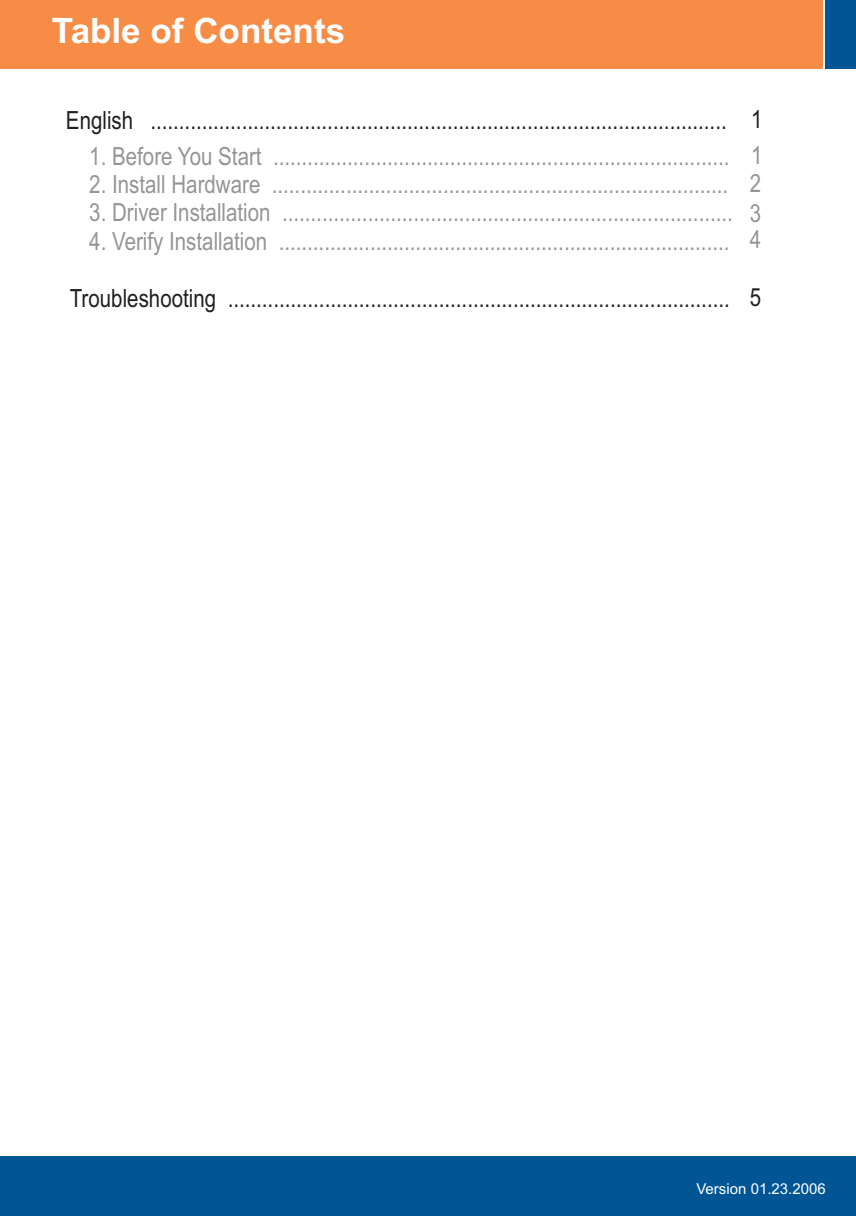
<style>
.page{position:relative;width:856px;height:1216px;background:#fff}
.page>*{position:absolute;margin:0;border:0;box-sizing:border-box;transform-origin:0 0}
.t1{font:900 37.5px "Arial";color:#fff}
.t2{font:700 35px "Arial";color:#fff}
.t3{font:25px/28.8px "Arial Narrow";color:#939598;text-align:justify}
.t4{font:25px "Arial Narrow";color:#231f20}
.t5{font:15px "Arial";color:#fff}
</style>
<div class="page">
<div style="left:0;top:1155px;width:855px;height:60px;background:#005595"></div>
<div style="left:0;top:0;width:822px;height:68px;background:#f68c45"></div>
<div style="left:825px;top:0;width:30px;height:68px;background:#005595"></div>
<h2 class="t2" style="left:52px;top:18px;width:294px">Table of Contents</h2>
<h1 class="t1" style="left:45px;top:29px;width:367px">Table of Contents</h1>
<p class="t4" style="left:66px;top:111px;width:662px">English .....................................................................................................</p>
<p class="t3" style="left:89px;top:144px;width:174px">1. Before You Start</p>
<p class="t3" style="left:89px;top:172px;width:172px">2. Install Hardware</p>
<p class="t3" style="left:273px;top:144px;width:457px">................................................................................</p>
<p class="t3" style="left:89px;top:200px;width:644px">3. Driver Installation ...............................................................................</p>
<p class="t3" style="left:272px;top:172px;width:457px">................................................................................</p>
<p class="t3" style="left:89px;top:229px;width:641px">4. Verify Installation ...............................................................................</p>
<p class="t4" style="left:70px;top:289px;width:661px">Troubleshooting ........................................................................................</p>
<p class="t4" style="left:750px;top:109px;width:13px">1</p>
<p class="t3" style="left:749px;top:143px;width:14px">1<br>2<br>3</p>
<p class="t3" style="left:749px;top:227px;width:13px">4</p>
<p class="t4" style="left:749px;top:287px;width:13px">5</p>
<p class="t5" style="left:696px;top:1182px;width:131px">Version 01.23.2006</p>
</div>
